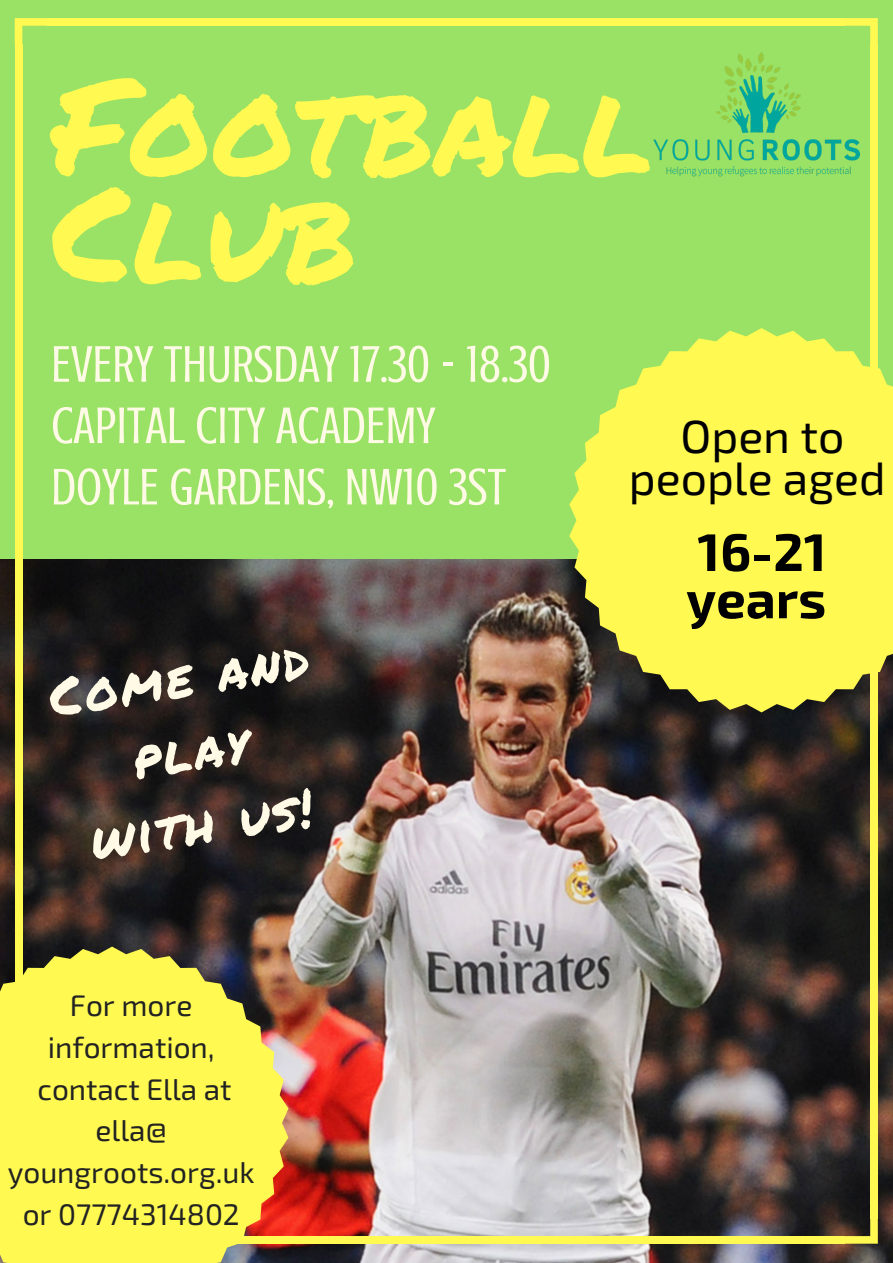
<style>
.page{position:relative;width:893px;height:1263px;background:#99e265}
.page>*{position:absolute;margin:0;border:0;box-sizing:border-box;transform-origin:0 0}
.t1{font:132.45px/106.9px "Permanent Marker";color:#fff952}
.t2{font:52.95px/61.3px "Crushed";color:#fffae5}
.t3{font:52.95px/73.7px "Permanent Marker";color:#fffae5;text-align:center}
.t4{font:700 52.95px/47.2px "Exo 2";color:#000}
.t5{font:46.42px/41.6px "Exo 2";color:#000;text-align:center}
.t6{font:29.78px/41.6px "Exo 2";color:#222;text-align:center}
</style>
<div class="page">
<img style="left:0;top:560px;width:893px;height:703px">
<svg style="left:15px;top:18px;width:32px;height:27px"></svg>
<div style="left:15px;top:44px;width:7px;height:1174px;background:#fff952"></div>
<div style="left:47px;top:1236px;width:797px;height:8px;background:#fff952"></div>
<svg style="left:843px;top:1217px;width:35px;height:27px"></svg>
<div style="left:870px;top:44px;width:8px;height:1174px;background:#fff952"></div>
<div style="left:47px;top:18px;width:797px;height:8px;background:#fff952"></div>
<svg style="left:844px;top:18px;width:34px;height:26px"></svg>
<img style="left:653px;top:32px;width:215px;height:145px">
<svg style="left:0;top:947px;width:288px;height:316px;background:#ebe04f"></svg>
<svg style="left:569px;top:328px;width:324px;height:384px;background:#e3e450"></svg>
<h1 class="t1" style="left:52px;top:69px;width:602px">Football<br>Club</h1>
<h2 class="t2" style="left:51px;top:334px;width:501px">EVERY THURSDAY 17.30 - 18.30<br>CAPITAL CITY ACADEMY<br>DOYLE GARDENS, NW10 3ST</h2>
<h2 class="t3" style="left:44px;top:661px;width:263px;rotate:-9deg">Come and play<br>with us!</h2>
<p class="t6" style="left:8px;top:984px;width:249px">For more information, contact Ella at ella@ youngroots.org.uk or 07774314802</p>
<h3 class="t5" style="left:629px;top:414px;width:258px">Open to people aged</h3>
<h2 class="t4" style="left:686px;top:526px;width:142px">16-21 years</h2>
</div>
